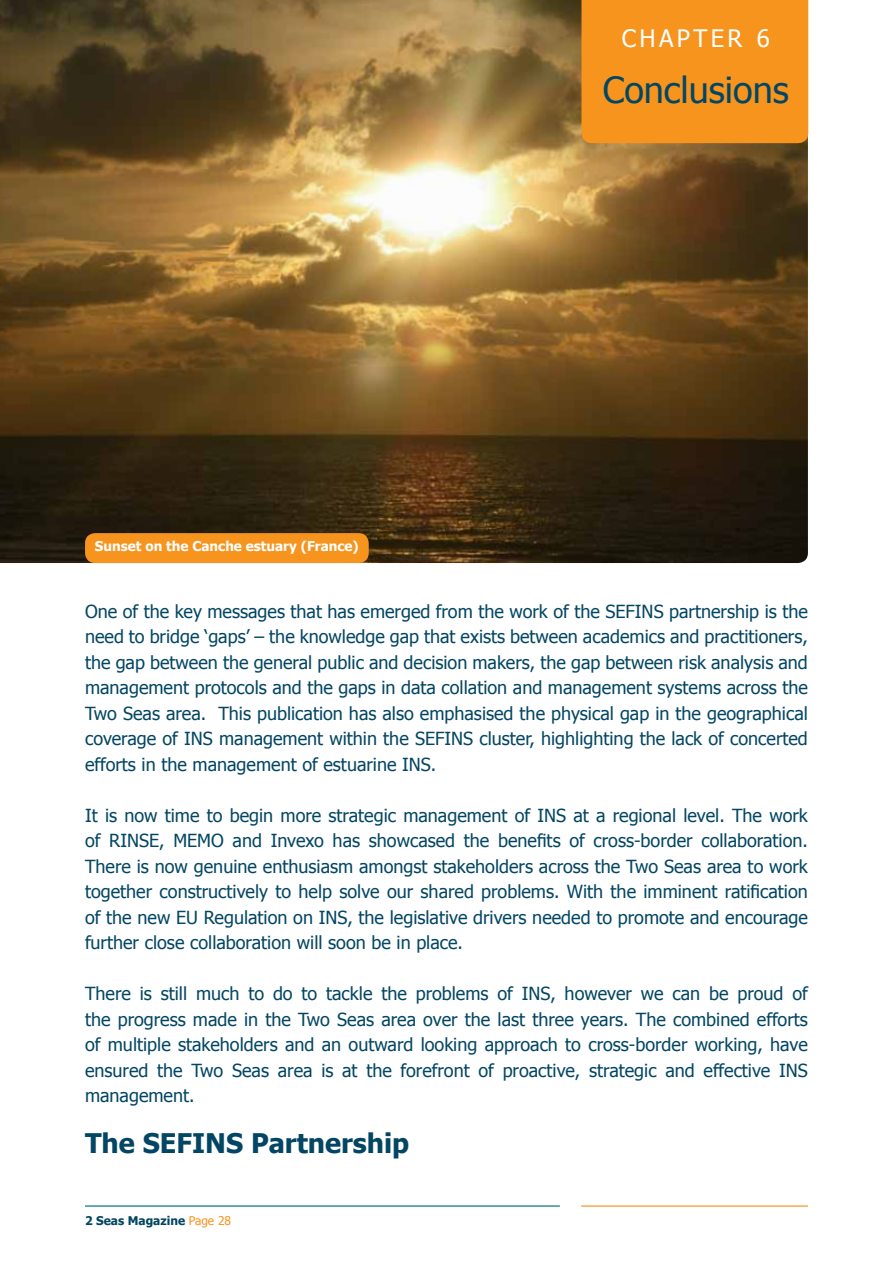
<style>
.page{position:relative;width:893px;height:1263px;background:#fff}
.page>*{position:absolute;margin:0;border:0;box-sizing:border-box;transform-origin:0 0}
.t1{font:36px "Tahoma";color:#034663}
.t2{font:700 27px "Tahoma";color:#034663}
.t3{font:24px "Tahoma";letter-spacing:.14em;color:#fff}
.t4{font:18px/25.5px "Tahoma";color:#034663;text-align:justify}
.t5{font:700 13.5px "Tahoma";color:#fff}
.t6{font:700 12px "Tahoma";color:#034663}
.s1{font-weight:400;color:#f7941e}
</style>
<div class="page">
<hr style="left:581px;top:1205px;width:227px;height:1px;background:#f7941e">
<img style="left:0;top:0;width:808px;height:563px">
<div style="left:581px;top:0;width:227px;height:143px;background:#f7941e"></div>
<div style="left:85px;top:533px;width:284px;height:30px;background:#f7941e;border-radius:10px"></div>
<p class="t5" style="left:95px;top:538px;width:265px">Sunset on the Canche estuary (France)</p>
<h3 class="t3" style="left:622px;top:23px;width:150px">CHAPTER 6</h3>
<h1 class="t1" style="left:603px;top:67px;width:188px">Conclusions</h1>
<p class="t4" style="left:85px;top:598px;width:724px">One of the key messages that has emerged from the work of the SEFINS partnership is the need to bridge ‘gaps’ – the knowledge gap that exists between academics and practitioners, the gap between the general public and decision makers, the gap between risk analysis and management protocols and the gaps in data collation and management systems across the Two Seas area. This publication has also emphasised the physical gap in the geographical coverage of INS management within the SEFINS cluster, highlighting the lack of concerted efforts in the management of estuarine INS.</p>
<p class="t4" style="left:85px;top:802px;width:724px">It is now time to begin more strategic management of INS at a regional level. The work of RINSE, MEMO and Invexo has showcased the benefits of cross-border collaboration.<br>There is now genuine enthusiasm amongst stakeholders across the Two Seas area to work together constructively to help solve our shared problems. With the imminent ratification of the new EU Regulation on INS, the legislative drivers needed to promote and encourage further close collaboration will soon be in place.</p>
<p class="t4" style="left:85px;top:980px;width:724px">There is still much to do to tackle the problems of INS, however we can be proud of the progress made in the Two Seas area over the last three years. The combined efforts of multiple stakeholders and an outward looking approach to cross-border working, have ensured the Two Seas area is at the forefront of proactive, strategic and effective INS management.</p>
<h2 class="t2" style="left:85px;top:1126px;width:326px">The SEFINS Partnership</h2>
<p class="t6" style="left:85px;top:1213px;width:148px">2 Seas Magazine <span class="s1">Page 28</span></p>
</div>
